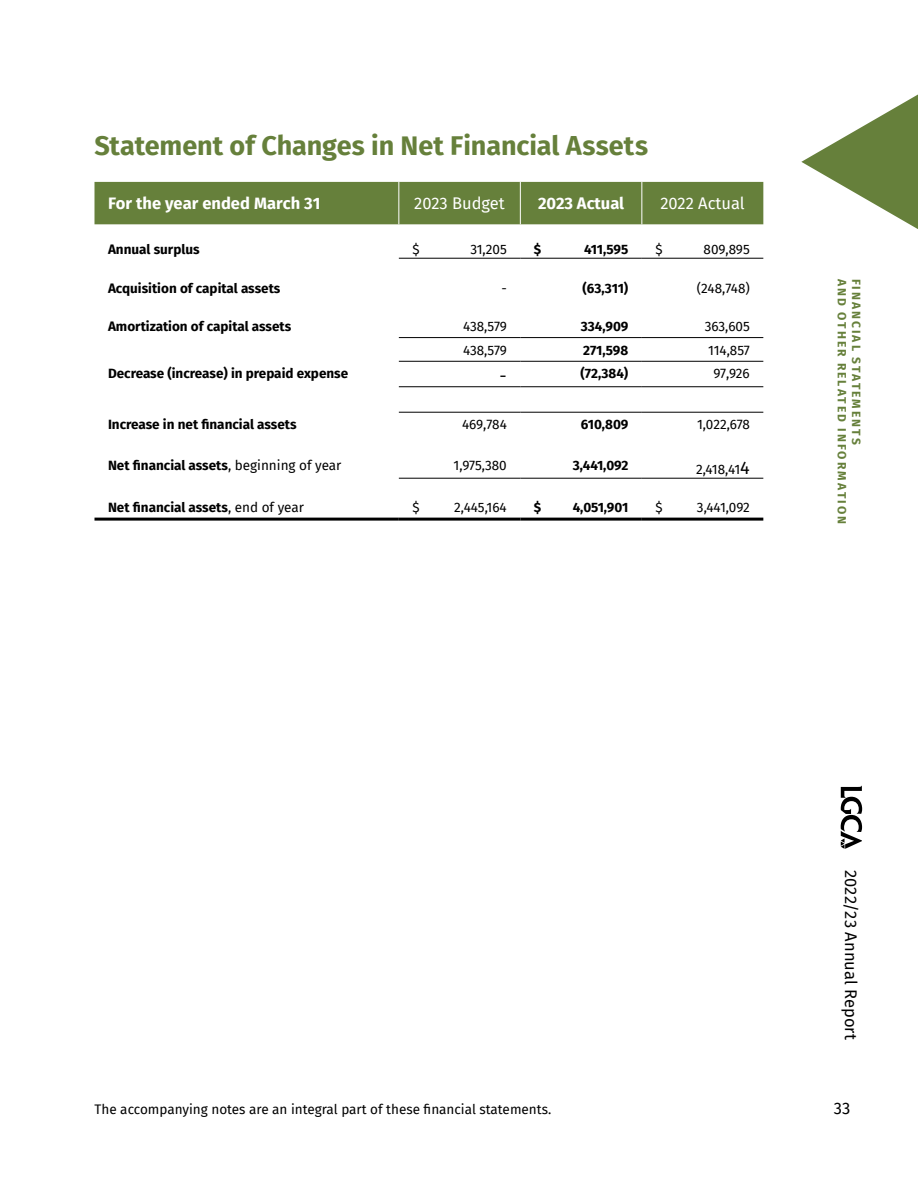
<style>
.page{position:relative;width:918px;height:1188px;background:#fff}
.page>*{position:absolute;margin:0;border:0;box-sizing:border-box;transform-origin:0 0}
.t1{font:700 27px "Fira Sans";letter-spacing:-.005em;color:#66803b}
.t2{font:18px "Fira Sans";color:#000}
.t3{font:700 16.5px "Fira Sans";color:#fff}
.t4{font:16.5px "Fira Sans";color:#000}
.t5{font:16.5px "Fira Sans";color:#fff}
.t6{font:700 13.5px "Fira Sans";color:#000}
.t7{font:13.5px "Fira Sans";color:#000}
.t8{font:700 12px "Fira Sans";letter-spacing:.165em;color:#66803b}
.s1{font-weight:400}
.s2{font-size:18px}
</style>
<div class="page">
<svg style="left:801px;top:94px;width:117px;height:135px"></svg>
<svg style="left:841px;top:786px;width:21px;height:63px"></svg>
<div style="left:94px;top:182px;width:669px;height:42px;background:#66803b"></div>
<hr style="left:398px;top:182px;width:1px;height:42px;background:#fff">
<hr style="left:520px;top:182px;width:1px;height:42px;background:#fff">
<hr style="left:641px;top:182px;width:1px;height:42px;background:#fff">
<hr style="left:399px;top:258px;width:121px;height:1px;background:#000">
<hr style="left:520px;top:258px;width:122px;height:1px;background:#000">
<hr style="left:642px;top:258px;width:121px;height:1px;background:#000">
<hr style="left:399px;top:337px;width:121px;height:1px;background:#000">
<hr style="left:520px;top:337px;width:122px;height:1px;background:#000">
<hr style="left:642px;top:337px;width:121px;height:1px;background:#000">
<hr style="left:399px;top:361px;width:121px;height:1px;background:#000">
<hr style="left:520px;top:361px;width:122px;height:1px;background:#000">
<hr style="left:642px;top:361px;width:121px;height:1px;background:#000">
<hr style="left:399px;top:386px;width:121px;height:1px;background:#000">
<hr style="left:520px;top:386px;width:122px;height:1px;background:#000">
<hr style="left:642px;top:386px;width:121px;height:1px;background:#000">
<hr style="left:399px;top:412px;width:121px;height:1px;background:#000">
<hr style="left:520px;top:412px;width:122px;height:1px;background:#000">
<hr style="left:642px;top:412px;width:121px;height:1px;background:#000">
<hr style="left:94px;top:518px;width:305px;height:3px;background:#000">
<hr style="left:399px;top:518px;width:121px;height:3px;background:#000">
<hr style="left:520px;top:518px;width:122px;height:3px;background:#000">
<hr style="left:642px;top:518px;width:121px;height:3px;background:#000">
<hr style="left:399px;top:478px;width:121px;height:1px;background:#000">
<hr style="left:520px;top:478px;width:122px;height:1px;background:#000">
<hr style="left:642px;top:478px;width:121px;height:1px;background:#000">
<h1 class="t1" style="left:94px;top:123px;width:555px">Statement of Changes in Net Financial Assets</h1>
<p class="t3" style="left:108px;top:190px;width:214px">For the year ended March 31</p>
<p class="t5" style="left:414px;top:191px;width:92px">2023 Budget</p>
<p class="t3" style="left:538px;top:190px;width:88px">2023 Actual</p>
<p class="t5" style="left:660px;top:191px;width:86px">2022 Actual</p>
<p class="t6" style="left:108px;top:238px;width:93px">Annual surplus</p>
<p class="t7" style="left:412px;top:239px;width:9px">$</p>
<p class="t7" style="left:470px;top:239px;width:38px">31,205</p>
<p class="t6" style="left:534px;top:238px;width:9px">$</p>
<p class="t6" style="left:584px;top:238px;width:46px">411,595</p>
<p class="t7" style="left:655px;top:239px;width:9px">$</p>
<p class="t7" style="left:704px;top:239px;width:48px">809,895</p>
<p class="t6" style="left:108px;top:277px;width:174px">Acquisition of capital assets</p>
<p class="t7" style="left:501px;top:278px;width:7px">-</p>
<p class="t6" style="left:583px;top:277px;width:47px">(63,311)</p>
<p class="t7" style="left:697px;top:278px;width:55px">(248,748)</p>
<p class="t6" style="left:108px;top:315px;width:185px">Amortization of capital assets</p>
<p class="t7" style="left:463px;top:316px;width:45px">438,579</p>
<p class="t6" style="left:581px;top:315px;width:49px">334,909</p>
<p class="t7" style="left:705px;top:316px;width:47px">363,605</p>
<p class="t7" style="left:463px;top:340px;width:45px">438,579</p>
<p class="t6" style="left:583px;top:338px;width:47px">271,598</p>
<p class="t7" style="left:708px;top:340px;width:43px">114,857</p>
<p class="t6" style="left:108px;top:362px;width:242px">Decrease (increase) in prepaid expense</p>
<h2 class="t2" style="left:500px;top:363px;width:9px">-</h2>
<p class="t6" style="left:580px;top:362px;width:49px">(72,384)</p>
<p class="t7" style="left:713px;top:363px;width:38px">97,926</p>
<p class="t6" style="left:108px;top:413px;width:190px">Increase in net financial assets</p>
<p class="t7" style="left:462px;top:414px;width:46px">469,784</p>
<p class="t6" style="left:581px;top:413px;width:49px">610,809</p>
<p class="t7" style="left:697px;top:414px;width:54px">1,022,678</p>
<p class="t6" style="left:108px;top:454px;width:235px">Net financial assets<span class="s1">, beginning of year</span></p>
<p class="t7" style="left:454px;top:455px;width:55px">1,975,380</p>
<p class="t6" style="left:573px;top:454px;width:57px">3,441,092</p>
<p class="t7" style="left:696px;top:459px;width:55px">2,418,41<span class="s2">4</span></p>
<p class="t6" style="left:108px;top:496px;width:198px">Net financial assets<span class="s1">, end of year</span></p>
<p class="t7" style="left:412px;top:497px;width:9px">$</p>
<p class="t7" style="left:454px;top:497px;width:54px">2,445,164</p>
<p class="t6" style="left:534px;top:496px;width:9px">$</p>
<p class="t6" style="left:573px;top:496px;width:57px">4,051,901</p>
<p class="t7" style="left:655px;top:497px;width:9px">$</p>
<p class="t7" style="left:697px;top:497px;width:54px">3,441,092</p>
<p class="t8" style="left:852px;top:279px;width:247px;rotate:90deg">AND OTHER RELATED INFORMATION</p>
<p class="t8" style="left:866px;top:279px;width:167px;rotate:90deg">FINANCIAL STATEMENTS</p>
<p class="t7" style="left:94px;top:1099px;width:458px">The accompanying notes are an integral part of these financial statements.</p>
<p class="t4" style="left:863px;top:870px;width:172px;rotate:90deg">2022/23 Annual Report</p>
<p class="t4" style="left:834px;top:1096px;width:18px">33</p>
</div>
